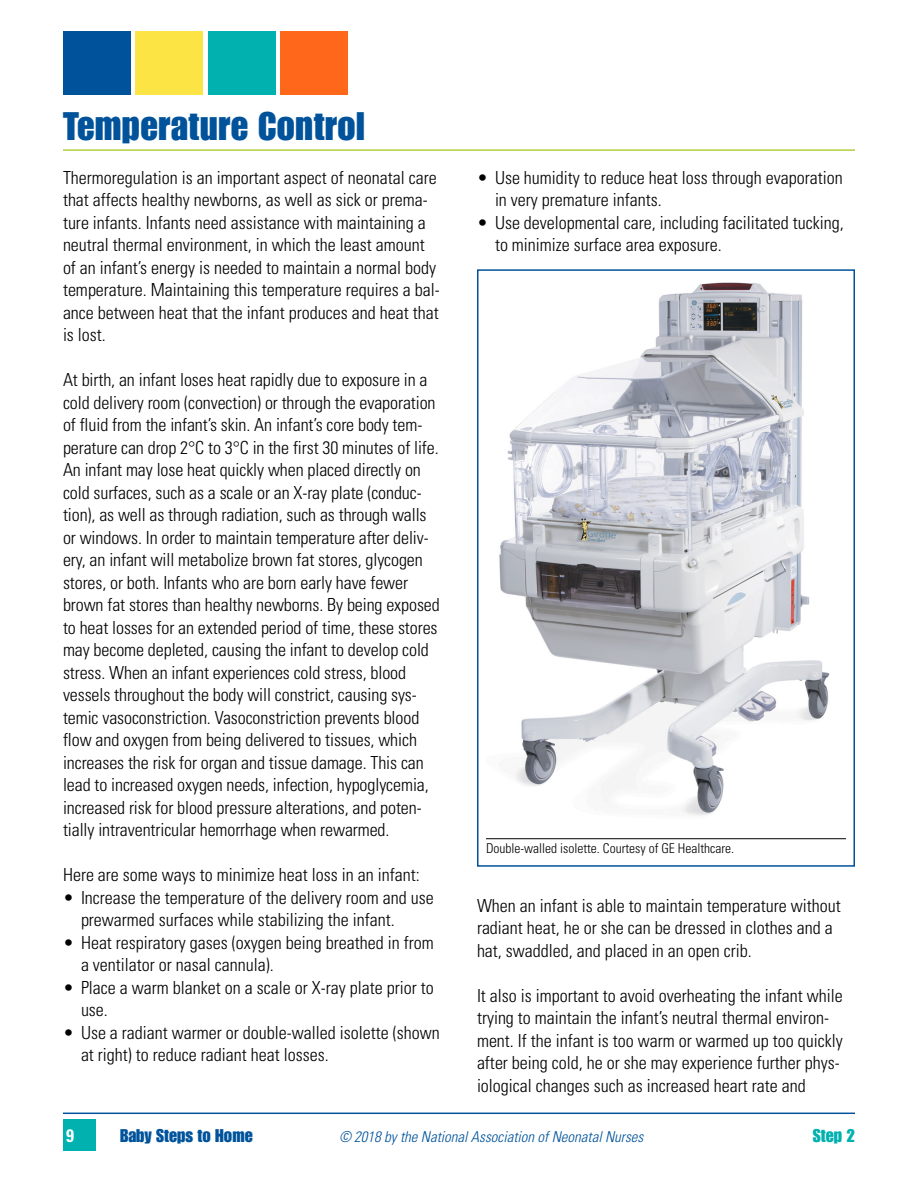
<style>
.page{position:relative;width:918px;height:1188px;background:#fff}
.page>*{position:absolute;margin:0;border:0;box-sizing:border-box;transform-origin:0 0}
.Headline_1{font:39px "Impact LT Std";letter-spacing:.01em;color:#00539b}
.Body_text_no_indent{font:300 condensed 18px/22.5px "Univers LT Std";letter-spacing:-.005em;color:#000}
.Bullet_1{font:300 condensed 18px/22.5px "Univers LT Std";color:#000}
.t1{font:18px "Impact LT Std";color:#00539b}
.t2{font:18px "Impact LT Std";color:#00b1b0}
.t3{font:700 condensed 18px "Univers LT Std";color:#fff}
.t4{font:italic 300 condensed 15px "Univers LT Std";color:#00539b}
.t5{font:300 condensed 13.5px "Univers LT Std";color:#000}
</style>
<div class="page">
<div style="left:63px;top:1120px;width:32px;height:31px;background:#00b1b0"></div>
<hr style="left:63px;top:1113px;width:792px;height:1px;background:#00539b">
<div style="left:135px;top:31px;width:68px;height:64px;background:#fce444"></div>
<div style="left:63px;top:31px;width:68px;height:64px;background:#00539b"></div>
<div style="left:208px;top:31px;width:67px;height:64px;background:#00b1b0"></div>
<div style="left:280px;top:31px;width:68px;height:64px;background:#ff671b"></div>
<hr style="left:63px;top:149px;width:792px;height:2px;background:#b2cf3f">
<hr style="left:486px;top:838px;width:360px;height:1px;background:#000">
<img style="left:499px;top:282px;width:331px;height:534px">
<div style="left:477px;top:269px;width:378px;height:598px;border:2px solid #00539b"></div>
<p class="Headline_1" style="left:63px;top:104px;width:303px">Temperature Control</p>
<p class="Body_text_no_indent" style="left:63px;top:166px;width:378px">Thermoregulation is an important aspect of neonatal care that affects healthy newborns, as well as sick or prema&shy;ture infants. Infants need assistance with maintaining a neutral thermal environment, in which the least amount of an infant’s energy is needed to maintain a normal body temperature. Maintaining this temperature requires a bal&shy;ance between heat that the infant produces and heat that is lost.</p>
<p class="Body_text_no_indent" style="left:63px;top:369px;width:378px">At birth, an infant loses heat rapidly due to exposure in a cold delivery room (convection) or through the evaporation of fluid from the infant’s skin. An infant’s core body tem&shy;perature can drop 2°C to 3°C in the first 30 minutes of life.<br>An infant may lose heat quickly when placed directly on cold surfaces, such as a scale or an X-ray plate (conduc&shy;tion), as well as through radiation, such as through walls or windows. In order to maintain temperature after deliv&shy;ery, an infant will metabolize brown fat stores, glycogen stores, or both. Infants who are born early have fewer brown fat stores than healthy newborns. By being exposed to heat losses for an extended period of time, these stores may become depleted, causing the infant to develop cold stress. When an infant experiences cold stress, blood vessels throughout the body will constrict, causing sys&shy;temic vasoconstriction. Vasoconstriction prevents blood flow and oxygen from being delivered to tissues, which increases the risk for organ and tissue damage. This can lead to increased oxygen needs, infection, hypoglycemia, increased risk for blood pressure alterations, and poten&shy;tially intraventricular hemorrhage when rewarmed.</p>
<p class="Body_text_no_indent" style="left:63px;top:864px;width:358px">Here are some ways to minimize heat loss in an infant:</p>
<p class="Bullet_1" style="left:81px;top:886px;width:354px;text-indent:-18px">• Increase the temperature of the delivery room and use prewarmed surfaces while stabilizing the infant.</p>
<p class="Bullet_1" style="left:81px;top:931px;width:354px;text-indent:-18px">• Heat respiratory gases (oxygen being breathed in from a ventilator or nasal cannula).</p>
<p class="Bullet_1" style="left:81px;top:976px;width:354px;text-indent:-18px">• Place a warm blanket on a scale or X-ray plate prior to use.</p>
<p class="Bullet_1" style="left:81px;top:1021px;width:360px;text-indent:-18px">• Use a radiant warmer or double-walled isolette (shown at right) to reduce radiant heat losses.</p>
<p class="Bullet_1" style="left:495px;top:166px;width:349px;text-indent:-18px">• Use humidity to reduce heat loss through evaporation in very premature infants.</p>
<p class="Bullet_1" style="left:495px;top:211px;width:350px;text-indent:-18px">• Use developmental care, including facilitated tucking, to minimize surface area exposure.</p>
<p class="t5" style="left:486px;top:840px;width:250px">Double-walled isolette. Courtesy of GE Healthcare.</p>
<p class="Body_text_no_indent" style="left:477px;top:894px;width:365px">When an infant is able to maintain temperature without radiant heat, he or she can be dressed in clothes and a hat, swaddled, and placed in an open crib.</p>
<p class="Body_text_no_indent" style="left:477px;top:984px;width:367px">It also is important to avoid overheating the infant while trying to maintain the infant’s neutral thermal environ&shy;ment. If the infant is too warm or warmed up too quickly after being cold, he or she may experience further phys&shy;iological changes such as increased heart rate and</p>
<p class="t3" style="left:66px;top:1124px;width:9px">9</p>
<p class="t1" style="left:120px;top:1125px;width:134px">Baby Steps to Home</p>
<p class="t4" style="left:339px;top:1128px;width:306px">© 2018 by the National Association of Neonatal Nurses</p>
<p class="t2" style="left:813px;top:1125px;width:44px">Step 2</p>
</div>
